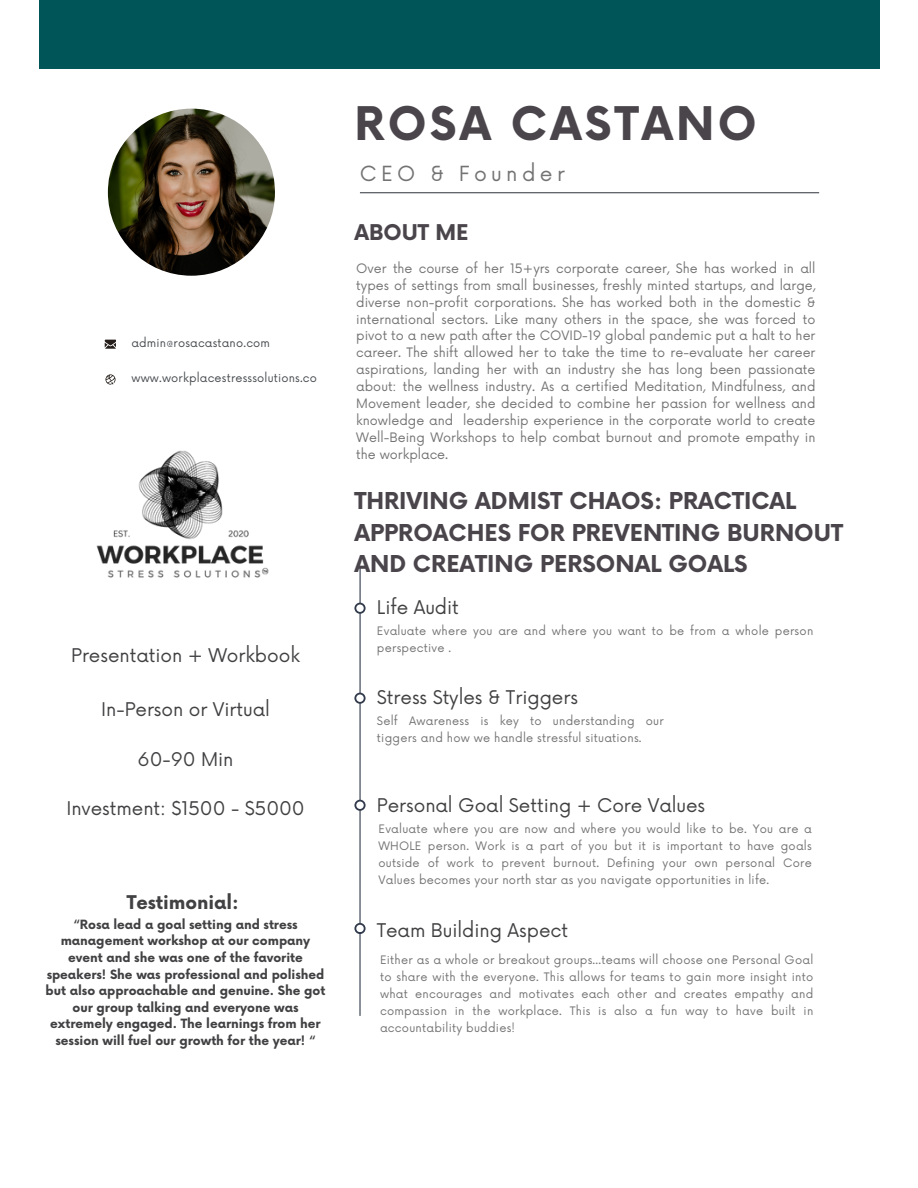
<style>
.page{position:relative;width:918px;height:1188px;background:#fff}
.page>*{position:absolute;margin:0;border:0;box-sizing:border-box;transform-origin:0 0}
.t1{font:700 45.15px "Now";letter-spacing:.07em;color:#4a454b}
.t2{font:700 22.65px/31.5px "Now";color:#4a454b}
.t3{font:700 21.15px "Now";color:#4a454b}
.t4{font:20.4px "Now";letter-spacing:.215em;color:#737373}
.t5{font:18.45px "Now";letter-spacing:-.005em;color:#414042}
.t6{font:700 18.45px "Now";letter-spacing:-.005em;color:#414042}
.t7{font:12.75px/17px "Now";color:#737373;text-align:justify}
.t8{font:700 12.45px/16.6px "Now";letter-spacing:-.005em;color:#414042;text-align:center}
.t9{font:11.4px/17.1px "Now";letter-spacing:.02em;color:#737373;text-align:justify}
.t10{font:11.25px "Now";letter-spacing:.015em;color:#464a4e}
</style>
<div class="page">
<div style="left:39px;top:0;width:840px;height:69px;background:#005558"></div>
<img style="left:108px;top:109px;width:167px;height:167px;border-radius:50%">
<svg style="left:105px;top:374px;width:11px;height:11px"></svg>
<svg style="left:105px;top:340px;width:11px;height:9px"></svg>
<hr style="left:360px;top:192px;width:459px;height:1px;background:#464a4e">
<hr style="left:359px;top:568px;width:2px;height:448px;background:#323b4c">
<svg style="left:354px;top:603px;width:12px;height:11px"></svg>
<div style="left:356px;top:604px;width:8px;height:8px;background:#fff;border-radius:50%"></div>
<svg style="left:354px;top:923px;width:12px;height:11px"></svg>
<div style="left:356px;top:925px;width:8px;height:7px;background:#fff;border-radius:50%"></div>
<svg style="left:354px;top:800px;width:12px;height:11px"></svg>
<div style="left:356px;top:802px;width:8px;height:7px;background:#fff;border-radius:50%"></div>
<svg style="left:354px;top:693px;width:12px;height:11px"></svg>
<div style="left:356px;top:694px;width:8px;height:8px;background:#fff;border-radius:50%"></div>
<img style="left:96px;top:450px;width:173px;height:128px">
<p class="t10" style="left:131px;top:337px;width:140px">admin@rosacastano.com</p>
<p class="t10" style="left:131px;top:372px;width:187px">www.workplacestresssolutions.co</p>
<p class="t5" style="left:71px;top:645px;width:230px">Presentation + Workbook</p>
<h3 class="t5" style="left:101px;top:699px;width:170px">In-Person or Virtual</h3>
<p class="t5" style="left:138px;top:749px;width:98px">60-90 Min</p>
<h3 class="t5" style="left:66px;top:798px;width:240px">Investment: $1500 - $5000</h3>
<p class="t6" style="left:127px;top:893px;width:114px">Testimonial:</p>
<p class="t8" style="left:46px;top:917px;width:281px">“Rosa lead a goal setting and stress management workshop at our company event and she was one of the favorite speakers! She was professional and polished but also approachable and genuine. She got our group talking and everyone was extremely engaged. The learnings from her session will fuel our growth for the year! “</p>
<h3 class="t1" style="left:354px;top:99px;width:404px">ROSA CASTANO</h3>
<h4 class="t4" style="left:360px;top:163px;width:206px">CEO &amp; Founder</h4>
<h3 class="t3" style="left:354px;top:221px;width:116px">ABOUT ME</h3>
<h3 class="t7" style="left:356px;top:260px;width:461px">Over the course of her 15+yrs corporate career, She has worked in all types of settings from small businesses, freshly minted startups, and large, diverse non-profit corporations. She has worked both in the domestic &amp; international sectors. Like many others in the space, she was forced to pivot to a new path after the COVID-19 global pandemic put a halt to her career. The shift allowed her to take the time to re-evaluate her career aspirations, landing her with an industry she has long been passionate about: the wellness industry. As a certified Meditation, Mindfulness, and Movement leader, she decided to combine her passion for wellness and knowledge and leadership experience in the corporate world to create Well-Being Workshops to help combat burnout and promote empathy in the workplace.</h3>
<h3 class="t2" style="left:354px;top:487px;width:490px">THRIVING ADMIST CHAOS: PRACTICAL<br>APPROACHES FOR PREVENTING BURNOUT<br>AND CREATING PERSONAL GOALS</h3>
<h5 class="t5" style="left:377px;top:597px;width:83px">Life Audit</h5>
<h2 class="t9" style="left:377px;top:623px;width:438px">Evaluate where you are and where you want to be from a whole person perspective .</h2>
<h3 class="t5" style="left:377px;top:687px;width:203px">Stress Styles &amp; Triggers</h3>
<h2 class="t9" style="left:377px;top:713px;width:288px">Self Awareness is key to understanding our tiggers and how we handle stressful situations.</h2>
<h3 class="t5" style="left:377px;top:795px;width:330px">Personal Goal Setting + Core Values</h3>
<h1 class="t9" style="left:378px;top:821px;width:435px">Evaluate where you are now and where you would like to be. You are a WHOLE person. Work is a part of you but it is important to have goals outside of work to prevent burnout. Defining your own personal Core Values becomes your north star as you navigate opportunities in life.</h1>
<h3 class="t5" style="left:377px;top:920px;width:193px">Team Building Aspect</h3>
<p class="t9" style="left:380px;top:951px;width:435px">Either as a whole or breakout groups...teams will choose one Personal Goal to share with the everyone. This allows for teams to gain more insight into what encourages and motivates each other and creates empathy and compassion in the workplace. This is also a fun way to have built in accountability buddies!</p>
</div>
